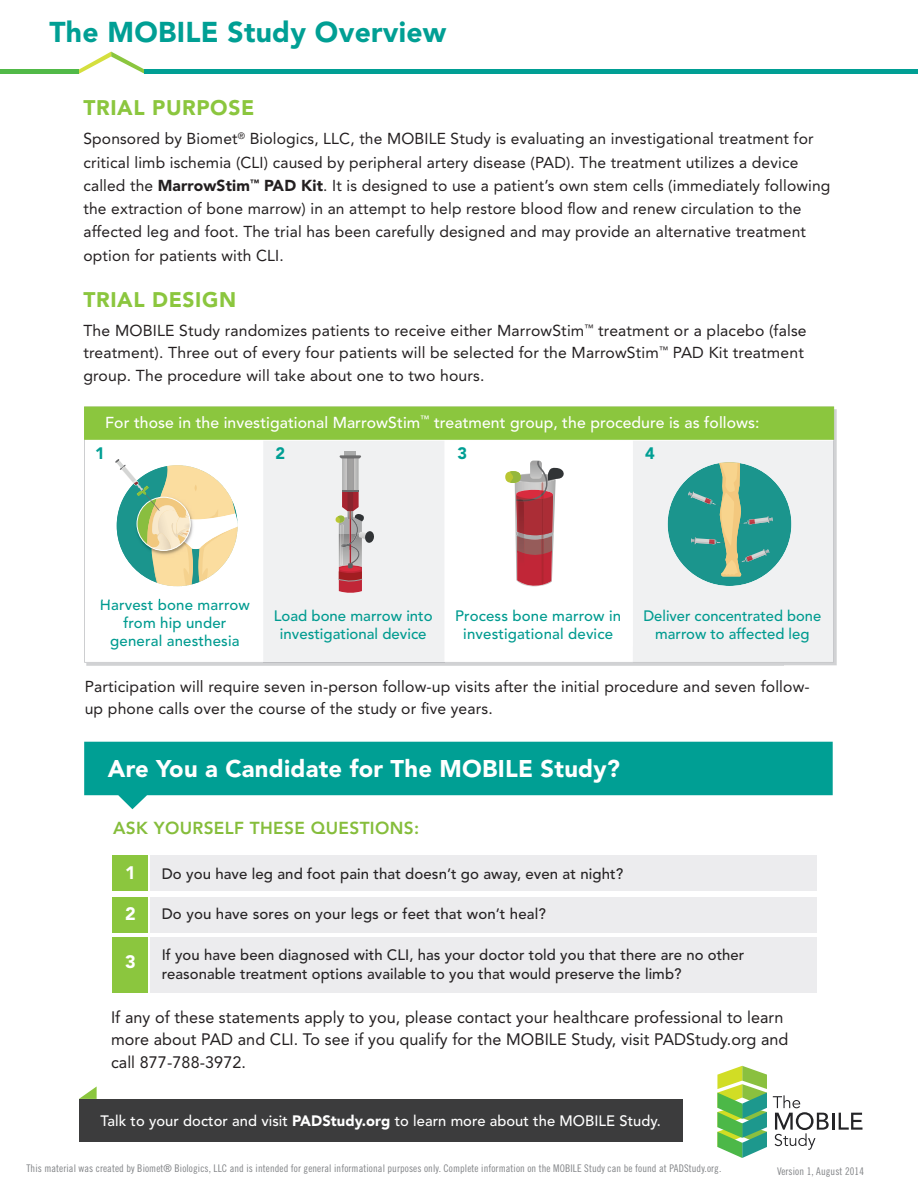
<style>
.page{position:relative;width:918px;height:1188px;background:#fff}
.page>*{position:absolute;margin:0;border:0;box-sizing:border-box;transform-origin:0 0}
.t1{font:900 28.5px "Avenir";letter-spacing:.01em;color:#009f94}
.t2{font:900 24px "Avenir";letter-spacing:.01em;color:#fff}
.t3{font:900 21px "Avenir";letter-spacing:.03em;color:#8bc63e}
.t4{font:900 18px "Avenir";color:#fff}
.t5{font:800 17.25px "Avenir";letter-spacing:.02em;color:#85bd3b}
.t6{font:16.5px/22.5px "Avenir";letter-spacing:.005em;color:#231f20}
.t7{font:900 16.5px "Avenir";color:#009f94}
.t8{font:15.75px/23.2px "Avenir";letter-spacing:.01em;color:#231f20}
.t9{font:500 15.75px "Avenir";letter-spacing:.005em;color:#fff}
.t10{font:500 15px/19.5px "Avenir";letter-spacing:.005em;color:#262324}
.t11{font:500 15px/18.8px "Avenir";color:#009b90;text-align:center}
.t12{font:500 15px "Avenir";letter-spacing:.005em;color:#fff}
.t13{font:10.5px "Trade Gothic Cond Eighteen";letter-spacing:.01em;color:#818386}
.s1{font-weight:900}
</style>
<div class="page">
<img style="left:783px;top:409px;width:54px;height:256px">
<hr style="left:263px;top:662px;width:181px;height:1px;background:#bdbec1">
<div style="left:633px;top:441px;width:201px;height:222px;background:#f0f1f2"></div>
<svg style="left:79px;top:52px;width:66px;height:22px"></svg>
<hr style="left:145px;top:70px;width:773px;height:4px;background:#009f94">
<hr style="left:0;top:70px;width:79px;height:4px;background:#51b948">
<div style="left:84px;top:407px;width:750px;height:33px;background:#8bc63e;border:1px solid #8bc63e"></div>
<svg style="left:115px;top:460px;width:123px;height:126px"></svg>
<div style="left:150px;top:855px;width:667px;height:36px;background:#ececee"></div>
<div style="left:112px;top:855px;width:36px;height:36px;background:#8bc63e"></div>
<div style="left:150px;top:897px;width:667px;height:36px;background:#ececee"></div>
<div style="left:112px;top:897px;width:36px;height:36px;background:#8bc63e"></div>
<div style="left:150px;top:937px;width:667px;height:56px;background:#ececee"></div>
<div style="left:112px;top:937px;width:36px;height:56px;background:#8bc63e"></div>
<svg style="left:84px;top:742px;width:749px;height:67px;fill:#009f94"></svg>
<svg style="left:79px;top:1086px;width:18px;height:13px"></svg>
<div style="left:79px;top:1099px;width:603px;height:43px;background:#3c3c3d"></div>
<div style="left:668px;top:462px;width:123px;height:124px;background:#1b958d;border-radius:50%"></div>
<svg style="left:688px;top:462px;width:85px;height:115px"></svg>
<svg style="left:263px;top:441px;width:301px;height:221px"></svg>
<svg style="left:773px;top:1095px;width:89px;height:55px"></svg>
<svg style="left:717px;top:1066px;width:50px;height:92px"></svg>
<h1 class="t1" style="left:50px;top:15px;width:398px">The MOBILE Study Overview</h1>
<h3 class="t3" style="left:83px;top:95px;width:172px">TRIAL PURPOSE</h3>
<p class="t8" style="left:83px;top:127px;width:748px">Sponsored by Biomet<sup>®</sup> Biologics, LLC, the MOBILE Study is evaluating an investigational treatment for critical limb ischemia (CLI) caused by peripheral artery disease (PAD). The treatment utilizes a device called the <span class="s1">MarrowStim</span><sup>™</sup> <span class="s1">PAD Kit</span>. It is designed to use a patient’s own stem cells (immediately following the extraction of bone marrow) in an attempt to help restore blood flow and renew circulation to the affected leg and foot. The trial has been carefully designed and may provide an alternative treatment option for patients with CLI.</p>
<h3 class="t3" style="left:83px;top:287px;width:154px">TRIAL DESIGN</h3>
<p class="t8" style="left:83px;top:319px;width:725px;line-height:22.5px">The MOBILE Study randomizes patients to receive either MarrowStim<sup>™</sup> treatment or a placebo (false treatment). Three out of every four patients will be selected for the MarrowStim<sup>™</sup> PAD Kit treatment group. The procedure will take about one to two hours.</p>
<p class="t9" style="left:105px;top:413px;width:656px">For those in the investigational MarrowStim<sup>™</sup> treatment group, the procedure is as follows:</p>
<p class="t7" style="left:95px;top:443px;width:11px">1</p>
<p class="t7" style="left:276px;top:443px;width:11px">2</p>
<p class="t7" style="left:457px;top:443px;width:11px">3</p>
<p class="t7" style="left:645px;top:443px;width:11px">4</p>
<p class="t11" style="left:100px;top:596px;width:151px;line-height:18px">Harvest bone marrow from hip under general anesthesia</p>
<p class="t11" style="left:274px;top:607px;width:161px">Load bone marrow into investigational device</p>
<p class="t11" style="left:455px;top:607px;width:168px">Process bone marrow in investigational device</p>
<p class="t11" style="left:643px;top:607px;width:179px">Deliver concentrated bone marrow to affected leg</p>
<p class="t8" style="left:85px;top:675px;width:727px;line-height:22.5px">Participation will require seven in-person follow-up visits after the initial procedure and seven follow&shy;up phone calls over the course of the study or five years.</p>
<h2 class="t2" style="left:108px;top:754px;width:514px">Are You a Candidate for The MOBILE Study?</h2>
<p class="t5" style="left:113px;top:818px;width:308px">ASK YOURSELF THESE QUESTIONS:</p>
<p class="t4" style="left:125px;top:861px;width:12px">1</p>
<p class="t4" style="left:125px;top:903px;width:12px">2</p>
<p class="t4" style="left:125px;top:951px;width:12px">3</p>
<p class="t10" style="left:162px;top:864px;width:463px">Do you have leg and foot pain that doesn’t go away, even at night?</p>
<p class="t10" style="left:162px;top:905px;width:386px">Do you have sores on your legs or feet that won’t heal?</p>
<p class="t10" style="left:162px;top:945px;width:584px">If you have been diagnosed with CLI, has your doctor told you that there are no other reasonable treatment options available to you that would preserve the limb?</p>
<p class="t6" style="left:111px;top:1006px;width:679px">If any of these statements apply to you, please contact your healthcare professional to learn more about PAD and CLI. To see if you qualify for the MOBILE Study, visit PADStudy.org and call 877-788-3972.</p>
<p class="t12" style="left:100px;top:1113px;width:562px">Talk to your doctor and visit <span class="s1">PADStudy.org</span> to learn more about the MOBILE Study.</p>
<p class="t13" style="left:26px;top:1162px;width:696px">This material was created by Biomet® Biologics, LLC and is intended for general informational purposes only. Complete information on the MOBILE Study can be found at PADStudy.org.</p>
<p class="t13" style="left:777px;top:1165px;width:88px">Version 1, August 2014</p>
</div>
